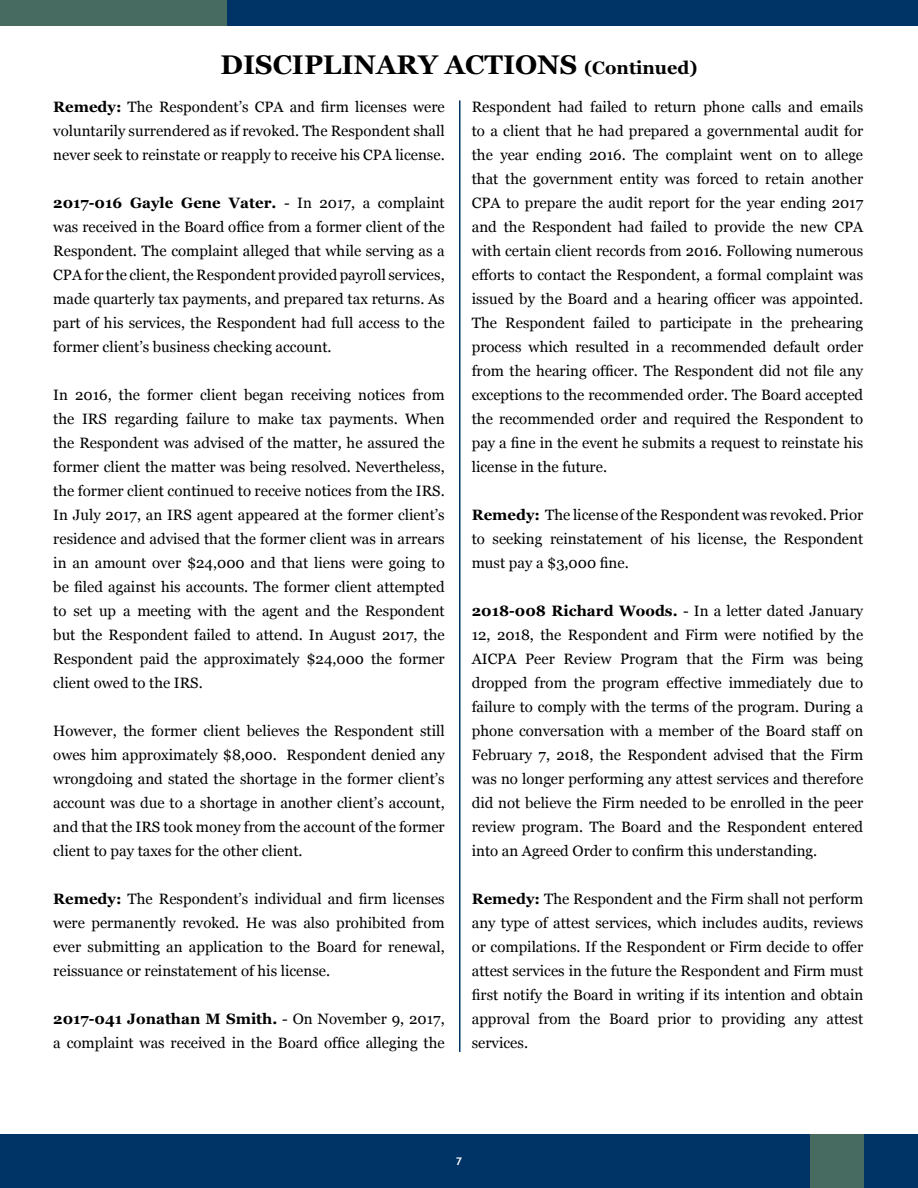
<style>
.page{position:relative;width:918px;height:1188px;background:#fff}
.page>*{position:absolute;margin:0;border:0;box-sizing:border-box;transform-origin:0 0}
.t1{font:700 27px "Georgia";color:#000}
.t2{font:15px/24px "Georgia";color:#000;text-align:justify}
.t3{font:700 10.5px "Trebuchet MS";color:#fff}
.s1{font-size:18px}
.s2{font-weight:700}
</style>
<div class="page">
<hr style="left:459px;top:100px;width:1px;height:952px;background:#036">
<div style="left:0;top:1134px;width:918px;height:54px;background:#036"></div>
<div style="left:810px;top:1134px;width:54px;height:54px;background:#476b61"></div>
<div style="left:0;top:0;width:918px;height:26px;background:#036"></div>
<div style="left:0;top:0;width:226px;height:26px;background:#476b61"></div>
<h1 class="t1" style="left:221px;top:48px;width:478px">DISCIPLINARY ACTIONS <span class="s1">(Continued)</span></h1>
<p class="t2" style="left:53px;top:95px;width:393px"><span class="s2">Remedy:</span> The Respondent’s CPA and firm licenses were voluntarily surrendered as if revoked. The Respondent shall never seek to reinstate or reapply to receive his CPA license.</p>
<p class="t2" style="left:53px;top:191px;width:393px"><span class="s2">2017-016 Gayle Gene Vater.</span> - In 2017, a complaint was received in the Board office from a former client of the Respondent. The complaint alleged that while serving as a CPA for the client, the Respondent provided payroll services, made quarterly tax payments, and prepared tax returns. As part of his services, the Respondent had full access to the former client’s business checking account.</p>
<p class="t2" style="left:53px;top:383px;width:393px">In 2016, the former client began receiving notices from the IRS regarding failure to make tax payments. When the Respondent was advised of the matter, he assured the former client the matter was being resolved. Nevertheless, the former client continued to receive notices from the IRS.<br>In July 2017, an IRS agent appeared at the former client’s residence and advised that the former client was in arrears in an amount over $24,000 and that liens were going to be filed against his accounts. The former client attempted to set up a meeting with the agent and the Respondent but the Respondent failed to attend. In August 2017, the Respondent paid the approximately $24,000 the former client owed to the IRS.</p>
<p class="t2" style="left:53px;top:719px;width:393px">However, the former client believes the Respondent still owes him approximately $8,000. Respondent denied any wrongdoing and stated the shortage in the former client’s account was due to a shortage in another client’s account, and that the IRS took money from the account of the former client to pay taxes for the other client.</p>
<p class="t2" style="left:53px;top:887px;width:393px"><span class="s2">Remedy:</span> The Respondent’s individual and firm licenses were permanently revoked. He was also prohibited from ever submitting an application to the Board for renewal, reissuance or reinstatement of his license.</p>
<p class="t2" style="left:53px;top:1007px;width:393px"><span class="s2">2017-041 Jonathan M Smith.</span> - On November 9, 2017, a complaint was received in the Board office alleging the</p>
<p class="t2" style="left:472px;top:95px;width:393px">Respondent had failed to return phone calls and emails to a client that he had prepared a governmental audit for the year ending 2016. The complaint went on to allege that the government entity was forced to retain another CPA to prepare the audit report for the year ending 2017 and the Respondent had failed to provide the new CPA with certain client records from 2016. Following numerous efforts to contact the Respondent, a formal complaint was issued by the Board and a hearing officer was appointed.<br>The Respondent failed to participate in the prehearing process which resulted in a recommended default order from the hearing officer. The Respondent did not file any exceptions to the recommended order. The Board accepted the recommended order and required the Respondent to pay a fine in the event he submits a request to reinstate his license in the future.</p>
<p class="t2" style="left:472px;top:503px;width:393px"><span class="s2">Remedy:</span> The license of the Respondent was revoked. Prior to seeking reinstatement of his license, the Respondent must pay a $3,000 fine.</p>
<p class="t2" style="left:472px;top:599px;width:393px"><span class="s2">2018-008 Richard Woods.</span> - In a letter dated January 12, 2018, the Respondent and Firm were notified by the AICPA Peer Review Program that the Firm was being dropped from the program effective immediately due to failure to comply with the terms of the program. During a phone conversation with a member of the Board staff on February 7, 2018, the Respondent advised that the Firm was no longer performing any attest services and therefore did not believe the Firm needed to be enrolled in the peer review program. The Board and the Respondent entered into an Agreed Order to confirm this understanding.</p>
<p class="t2" style="left:472px;top:887px;width:393px"><span class="s2">Remedy:</span> The Respondent and the Firm shall not perform any type of attest services, which includes audits, reviews or compilations. If the Respondent or Firm decide to offer attest services in the future the Respondent and Firm must first notify the Board in writing if its intention and obtain approval from the Board prior to providing any attest services.</p>
<p class="t3" style="left:456px;top:1155px;width:8px">7</p>
</div>
